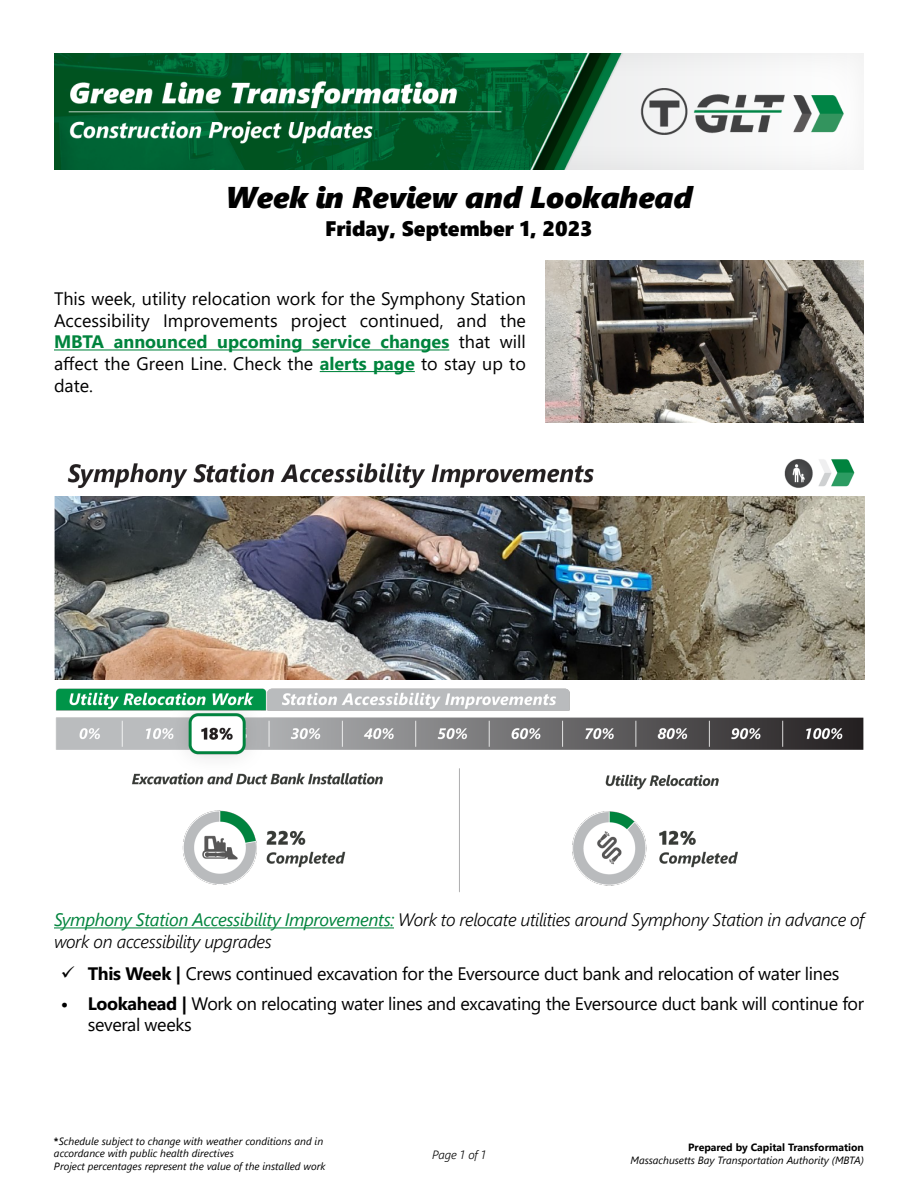
<style>
.page{position:relative;width:918px;height:1188px;background:#fff}
.page>*{position:absolute;margin:0;border:0;box-sizing:border-box;transform-origin:0 0}
.t1{font:italic 30px "Segoe UI Black";color:#000}
.t2{font:21px "Segoe UI Black";color:#000}
.t3{font:18px/21.6px "Segoe UI";letter-spacing:-.02em;color:#000;text-align:justify}
.t4{font:italic 300 18px/21.6px "Segoe UI";letter-spacing:-.02em;color:#000}
.t5{font:italic 300 12px "Segoe UI";letter-spacing:-.005em;color:#000}
.t6{font:italic 10.5px/12.6px "Segoe UI";color:#000}
.t7{font:700 10.5px "Segoe UI";color:#000}
.s1{font-weight:700;color:#00843d}
.s2{font-weight:400;color:#00843d}
.s3{font-weight:700}
.s4{font-weight:700;font-style:normal}
</style>
<div class="page">
<img style="left:54px;top:54px;width:810px;height:116px">
<hr style="left:54px;top:349px;width:395px;height:1px;background:#00843d">
<hr style="left:320px;top:371px;width:95px;height:1px;background:#00843d">
<img style="left:545px;top:260px;width:319px;height:162px">
<hr style="left:54px;top:927px;width:340px;height:1px;background:#00843d">
<img style="left:67px;top:459px;width:788px;height:29px">
<img style="left:54px;top:497px;width:810px;height:182px">
<img style="left:55px;top:688px;width:809px;height:205px">
<h1 class="t1" style="left:226px;top:174px;width:468px">Week in Review and Lookahead</h1>
<h1 class="t2" style="left:325px;top:214px;width:269px">Friday, September 1, 2023</h1>
<p class="t3" style="left:54px;top:286px;width:473px">This week, utility relocation work for the Symphony Station Accessibility Improvements project continued, and the <span class="s1">MBTA announced upcoming service changes</span> that will affect the Green Line. Check the <span class="s1">alerts page</span> to stay up to date.</p>
<p class="t4" style="left:54px;top:906px;width:812px"><span class="s2">Symphony Station Accessibility Improvements:</span> Work to relocate utilities around Symphony Station in advance of work on accessibility upgrades</p>
<p class="t3" style="left:88px;top:961px;width:753px"><span class="s3">This Week |</span> Crews continued excavation for the Eversource duct bank and relocation of water lines</p>
<p class="t3" style="left:88px;top:991px;width:778px;text-indent:-27px"><span class="s3">• Lookahead |</span> Work on relocating water lines and excavating the Eversource duct bank will continue for several weeks</p>
<p class="t6" style="left:54px;top:1133px;width:273px"><span class="s4">*</span>Schedule subject to change with weather conditions and in accordance with public health directives<br>Project percentages represent the value of the installed work</p>
<p class="t5" style="left:432px;top:1143px;width:55px">Page 1 of 1</p>
<p class="t7" style="left:688px;top:1137px;width:177px">Prepared by Capital Transformation</p>
<p class="t6" style="left:630px;top:1152px;width:235px">Massachusetts Bay Transportation Authority (MBTA)</p>
</div>
